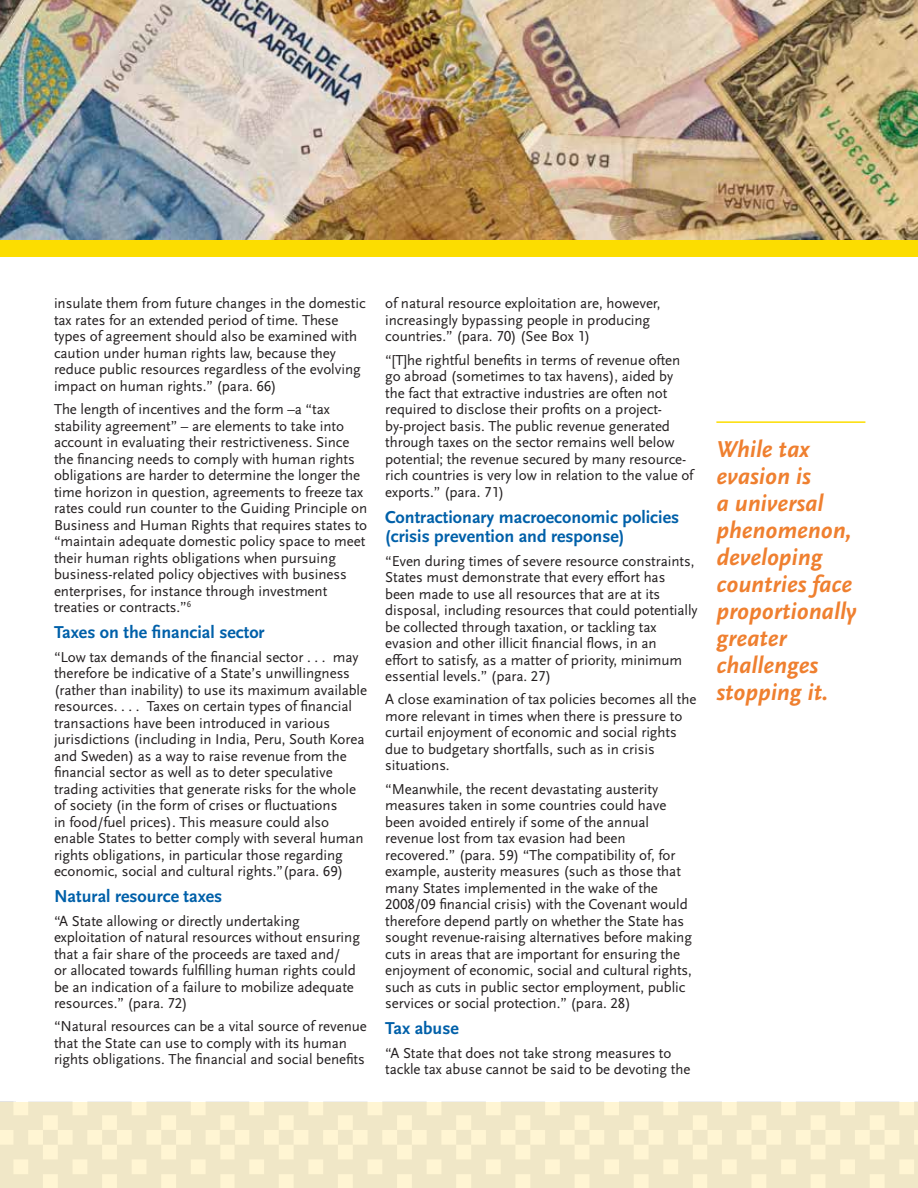
<style>
.page{position:relative;width:918px;height:1188px;background:#fff}
.page>*{position:absolute;margin:0;border:0;box-sizing:border-box;transform-origin:0 0}
.t1{font:italic 700 24px/27px "Scala Sans Pro";color:#ef8030}
.t2{font:700 18px/19.5px "Scala Sans Pro";color:#0060a9}
.t3{font:15px/16.5px "Scala Sans Pro";letter-spacing:-.005em;color:#231f20}
</style>
<div class="page">
<svg style="left:0;top:1102px;width:918px;height:86px;background:#f4ebca"></svg>
<div style="left:0;top:0;width:918px;height:256px;background:#fcdd00"></div>
<img style="left:0;top:0;width:918px;height:240px">
<hr style="left:716px;top:421px;width:149px;height:2px;background:#fcdd00">
<p class="t3" style="left:54px;top:295px;width:313px">insulate them from future changes in the domestic tax rates for an extended period of time. These types of agreement should also be examined with caution under human rights law, because they reduce public resources regardless of the evolving impact on human rights.” (para. 66)</p>
<p class="t3" style="left:54px;top:400px;width:315px">The length of incentives and the form –a “tax stability agreement” – are elements to take into account in evaluating their restrictiveness. Since the financing needs to comply with human rights obligations are harder to determine the longer the time horizon in question, agreements to freeze tax rates could run counter to the Guiding Principle on Business and Human Rights that requires states to “maintain adequate domestic policy space to meet their human rights obligations when pursuing business-related policy objectives with business enterprises, for instance through investment treaties or contracts.”<sup>6</sup></p>
<p class="t2" style="left:54px;top:622px;width:212px">Taxes on the financial sector</p>
<p class="t3" style="left:54px;top:648px;width:315px">“Low tax demands of the financial sector . . . may therefore be indicative of a State’s unwillingness (rather than inability) to use its maximum available resources. . . . Taxes on certain types of financial transactions have been introduced in various jurisdictions (including in India, Peru, South Korea and Sweden) as a way to raise revenue from the financial sector as well as to deter speculative trading activities that generate risks for the whole of society (in the form of crises or fluctuations<br>in food/fuel prices). This measure could also enable States to better comply with several human rights obligations, in particular those regarding economic, social and cultural rights.”(para. 69)</p>
<p class="t2" style="left:54px;top:886px;width:170px">Natural resource taxes</p>
<p class="t3" style="left:54px;top:912px;width:308px">“A State allowing or directly undertaking exploitation of natural resources without ensuring that a fair share of the proceeds are taxed and/<br>or allocated towards fulfilling human rights could be an indication of a failure to mobilize adequate resources.” (para. 72)</p>
<p class="t3" style="left:54px;top:1018px;width:314px">“Natural resources can be a vital source of revenue that the State can use to comply with its human rights obligations. The financial and social benefits</p>
<p class="t3" style="left:385px;top:295px;width:277px">of natural resource exploitation are, however, increasingly bypassing people in producing countries.” (para. 70) (See Box 1)</p>
<p class="t3" style="left:385px;top:351px;width:310px">“[T]he rightful benefits in terms of revenue often go abroad (sometimes to tax havens), aided by the fact that extractive industries are often not required to disclose their profits on a project&shy;by-project basis. The public revenue generated through taxes on the sector remains well below potential; the revenue secured by many resource&shy;rich countries is very low in relation to the value of exports.” (para. 71)</p>
<p class="t2" style="left:385px;top:506px;width:295px">Contractionary macroeconomic policies (crisis prevention and response)</p>
<p class="t3" style="left:385px;top:552px;width:314px">“Even during times of severe resource constraints, States must demonstrate that every effort has been made to use all resources that are at its disposal, including resources that could potentially be collected through taxation, or tackling tax evasion and other illicit financial flows, in an<br>effort to satisfy, as a matter of priority, minimum essential levels.” (para. 27)</p>
<p class="t3" style="left:385px;top:691px;width:313px">A close examination of tax policies becomes all the more relevant in times when there is pressure to curtail enjoyment of economic and social rights due to budgetary shortfalls, such as in crisis situations.</p>
<p class="t3" style="left:385px;top:780px;width:308px">“Meanwhile, the recent devastating austerity measures taken in some countries could have been avoided entirely if some of the annual revenue lost from tax evasion had been recovered.” (para. 59) “The compatibility of, for example, austerity measures (such as those that many States implemented in the wake of the 2008/09 financial crisis) with the Covenant would therefore depend partly on whether the State has sought revenue-raising alternatives before making cuts in areas that are important for ensuring the enjoyment of economic, social and cultural rights, such as cuts in public sector employment, public services or social protection.” (para. 28)</p>
<p class="t2" style="left:385px;top:1018px;width:75px">Tax abuse</p>
<p class="t3" style="left:385px;top:1044px;width:307px">“A State that does not take strong measures to tackle tax abuse cannot be said to be devoting the</p>
<h1 class="t1" style="left:716px;top:434px;width:142px">While tax evasion is<br>a universal phenomenon, developing countries face proportionally greater challenges stopping it.</h1>
</div>
